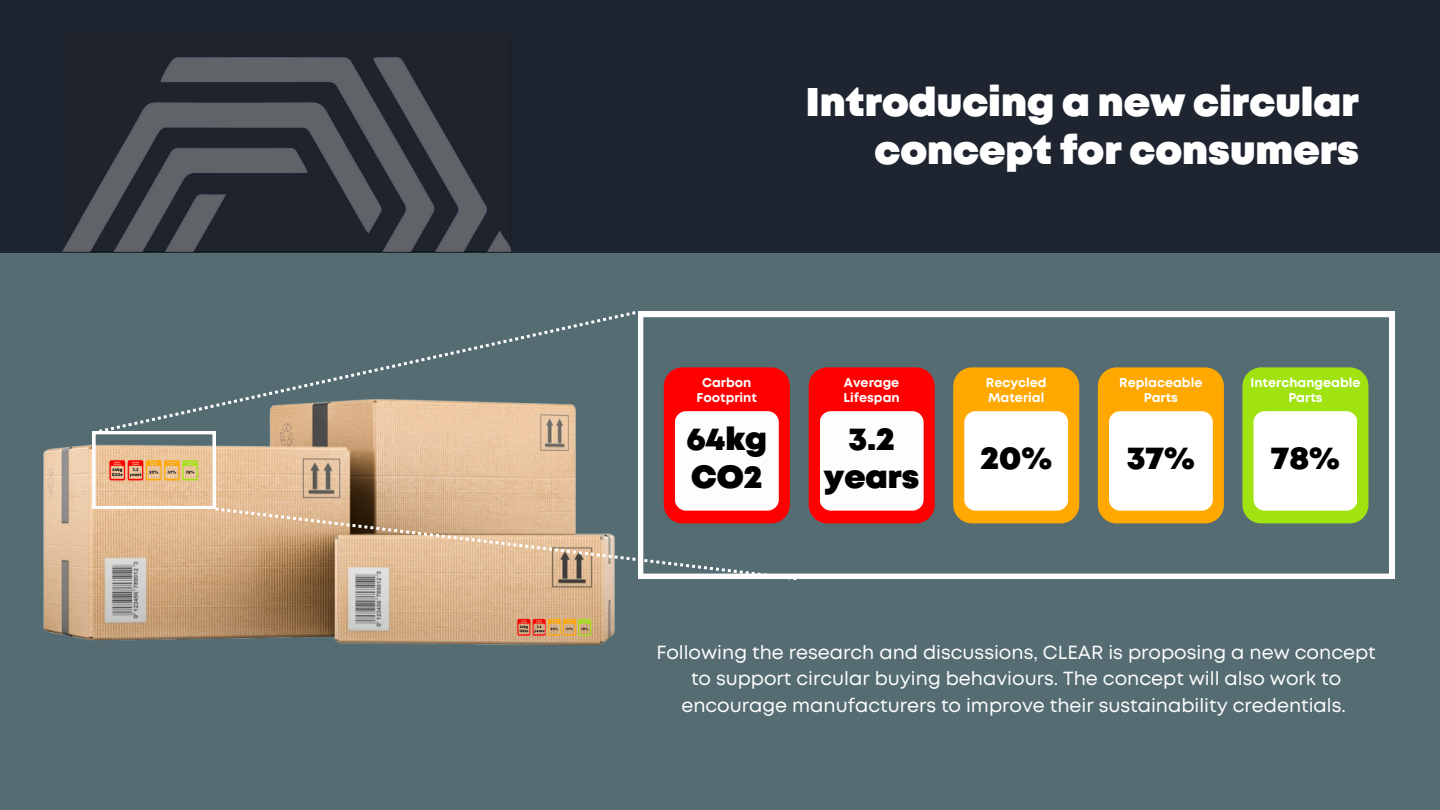
<style>
.page{position:relative;width:1440px;height:810px;background:#546c72}
.page>*{position:absolute;margin:0;border:0;box-sizing:border-box;transform-origin:0 0}
.t1{font:900 40px/48px "Mont";color:#fff;text-align:right}
.t2{font:900 32px/38.5px "Mont";color:#000}
.t3{font:19px/26.2px "Mont";color:#fdfdfd;text-align:center}
.t4{font:700 12.8px "Mont";color:#fff}
</style>
<div class="page">
<img style="left:43px;top:431px;width:572px;height:214px">
<div style="left:0;top:0;width:1440px;height:253px;background:#1f2431"></div>
<img style="left:62px;top:34px;width:449px;height:217px">
<svg style="left:638px;top:312px;width:756px;height:267px"></svg>
<div style="left:664px;top:367px;width:126px;height:156px;background:#f00;border-radius:19px"></div>
<div style="left:675px;top:411px;width:104px;height:100px;background:#fdfdfd;border-radius:11px"></div>
<div style="left:953px;top:367px;width:126px;height:156px;background:#ffa800;border-radius:19px"></div>
<div style="left:964px;top:411px;width:104px;height:100px;background:#fff;border-radius:11px"></div>
<div style="left:809px;top:367px;width:126px;height:156px;background:#f00;border-radius:19px"></div>
<div style="left:820px;top:411px;width:103px;height:100px;background:#fdfdfd;border-radius:11px"></div>
<div style="left:1098px;top:367px;width:126px;height:156px;background:#ffa800;border-radius:19px"></div>
<div style="left:1109px;top:411px;width:104px;height:100px;background:#fff;border-radius:11px"></div>
<div style="left:1242px;top:367px;width:127px;height:156px;background:#a1e311;border-radius:19px"></div>
<div style="left:1254px;top:411px;width:103px;height:100px;background:#fff;border-radius:11px"></div>
<svg style="left:93px;top:431px;width:703px;height:149px"></svg>
<svg style="left:99px;top:311px;width:537px;height:122px"></svg>
<img style="left:518px;top:619px;width:73px;height:18px">
<img style="left:109px;top:460px;width:90px;height:22px">
<h2 class="t1" style="left:806px;top:80px;width:555px">Introducing a new circular concept for consumers</h2>
<p class="t4" style="left:702px;top:378px;width:51px">Carbon</p>
<p class="t4" style="left:697px;top:393px;width:62px">Footprint</p>
<p class="t2" style="left:687px;top:422px;width:82px">64kg<br>CO2</p>
<p class="t4" style="left:844px;top:378px;width:57px">Average</p>
<p class="t4" style="left:844px;top:393px;width:58px">Lifespan</p>
<h2 class="t2" style="left:824px;top:422px;width:97px;text-align:center">3.2 years</h2>
<p class="t4" style="left:986px;top:378px;width:62px">Recycled</p>
<p class="t4" style="left:988px;top:393px;width:58px">Material</p>
<h2 class="t2" style="left:980px;top:441px;width:73px">20%</h2>
<p class="t4" style="left:1119px;top:378px;width:85px">Replaceable</p>
<p class="t4" style="left:1144px;top:393px;width:36px">Parts</p>
<h2 class="t2" style="left:1127px;top:441px;width:69px">37%</h2>
<p class="t4" style="left:1250px;top:378px;width:112px">Interchangeable</p>
<p class="t4" style="left:1288px;top:393px;width:36px">Parts</p>
<h2 class="t2" style="left:1271px;top:441px;width:71px">78%</h2>
<p class="t3" style="left:656px;top:641px;width:721px">Following the research and discussions, CLEAR is proposing a new concept to support circular buying behaviours. The concept will also work to encourage manufacturers to improve their sustainability credentials.</p>
</div>
